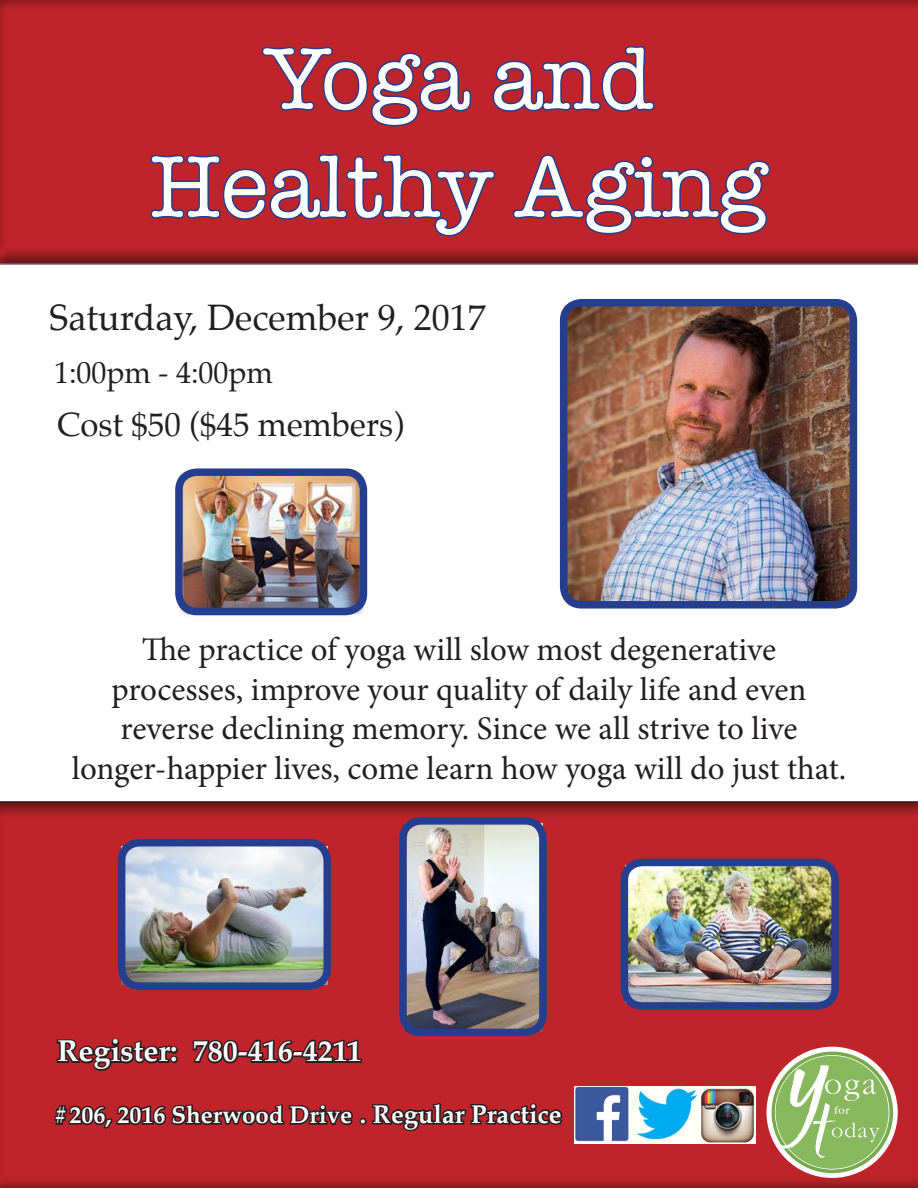
<style>
.page{position:relative;width:918px;height:1188px;background:#fff}
.page>*{position:absolute;margin:0;border:0;box-sizing:border-box;transform-origin:0 0}
.t1{font:90px/108px "American Typewriter";color:#fff;text-align:center}
.t2{font:36px "Palatino";color:#231f20}
.t3{font:33px/39.6px "Minion Pro";color:#231f20;text-align:center}
.t4{font:33px "Palatino";color:#231f20}
.t5{font:700 30px "Palatino";color:#fff}
.t6{font:30px "Palatino";color:#231f20}
.t7{font:700 24px "Palatino";color:#fff}
.s1{font-size:25.5px}
</style>
<div class="page">
<div style="left:0;top:801px;width:918px;height:387px;background:#231f20;opacity:.5"></div>
<div style="left:0;top:0;width:918px;height:267px;background:#231f20;opacity:.5"></div>
<img style="left:772px;top:308px;width:76px;height:292px">
<div style="left:560px;top:299px;width:297px;height:310px;border:8px solid #253f8e;border-radius:18px"></div>
<svg style="left:766px;top:1047px;width:132px;height:131px"></svg>
<div style="left:772px;top:1052px;width:121px;height:121px;background:#78a84c;border-radius:50%"></div>
<svg style="left:775px;top:1055px;width:115px;height:115px;background:#a5b97b"></svg>
<img style="left:408px;top:826px;width:130px;height:201px">
<img style="left:127px;top:848px;width:201px;height:136px">
<img style="left:630px;top:868px;width:200px;height:133px">
<svg style="left:52px;top:1027px;width:512px;height:161px;background:#a72228"></svg>
<img style="left:575px;top:1087px;width:181px;height:56px">
<img style="left:148px;top:44px;width:624px;height:572px">
<div style="left:175px;top:468px;width:192px;height:147px;border:8px solid #253f8e;border-radius:18px"></div>
<div style="left:118px;top:839px;width:213px;height:151px;border:8px solid #253f8e;border-radius:18px"></div>
<div style="left:621px;top:859px;width:218px;height:151px;border:8px solid #253f8e;border-radius:18px"></div>
<div style="left:399px;top:817px;width:148px;height:219px;border:8px solid #253f8e;border-radius:18px"></div>
<h1 class="t1" style="left:150px;top:25px;width:619px">Yoga and<br>Healthy Aging</h1>
<p class="t2" style="left:50px;top:301px;width:438px">Saturday, December 9, 2017</p>
<p class="t6" style="left:54px;top:358px;width:221px">1:00pm - 4:00pm</p>
<p class="t4" style="left:57px;top:409px;width:349px">Cost $50 ($45 members)</p>
<p class="t3" style="left:72px;top:630px;width:776px">The practice of yoga will slow most degenerative<br>processes, improve your quality of daily life and even reverse declining memory. Since we all strive to live longer-happier lives, come learn how yoga will do just that.</p>
<p class="t5" style="left:57px;top:1037px;width:306px">Register: 780-416-4211</p>
<p class="t7" style="left:55px;top:1103px;width:508px">#206, 2016 Sherwood Drive <span class="s1">. Regular Practice</span></p>
</div>
